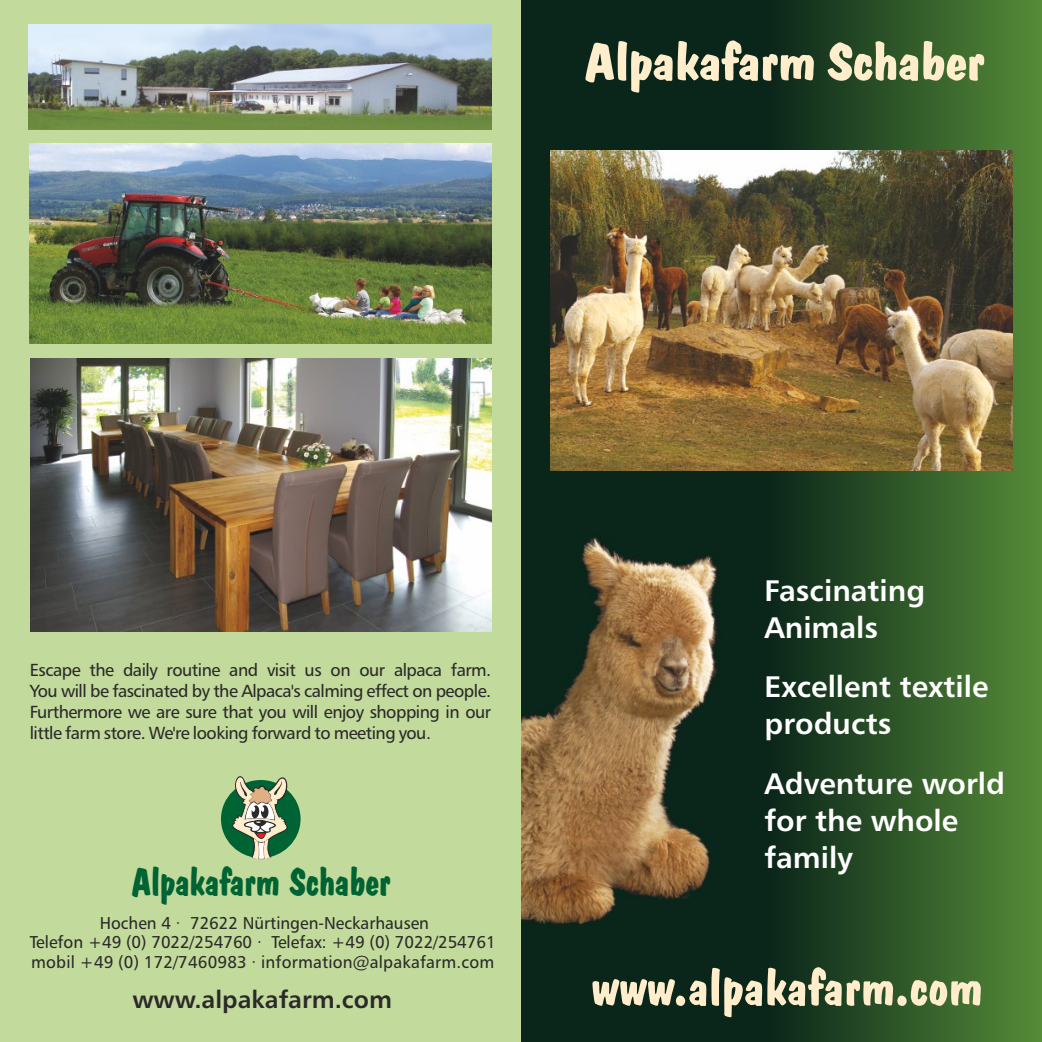
<style>
.page{position:relative;width:1042px;height:1042px;background:#fff}
.page>*{position:absolute;margin:0;border:0;box-sizing:border-box;transform-origin:0 0}
.t1{font:52.32px "Dom Bold BT";letter-spacing:-.015em;color:#ffedcc;scale:1.15 1}
.t2{font:50.23px "Dom Bold BT";color:#ffedcc;scale:1.07 1}
.t3{font:38.85px "Dom Bold BT";letter-spacing:-.01em;color:#006333}
.t4{font:29.75px/37.1px "Humanist 777 BT Bold B";color:#fff}
.t5{font:24.5px "Humanist 777 BT Bold B";color:#2b2929}
.t6{font:17.5px/21.2px "Humanist 777 BT Roman B";letter-spacing:-.03em;color:#2b2929;text-align:justify}
.t7{font:17.15px/19.8px "Humanist 777 BT Roman B";color:#2b2929;text-align:center}
</style>
<div class="page">
<div style="left:0;top:0;width:521px;height:1042px;background:#c2db9c"></div>
<img style="left:30px;top:144px;width:461px;height:200px">
<div style="left:221px;top:780px;width:79px;height:78px;background:#006333;border-radius:50%"></div>
<svg style="left:231px;top:774px;width:58px;height:85px"></svg>
<img style="left:29px;top:25px;width:462px;height:105px">
<img style="left:31px;top:359px;width:460px;height:272px">
<div style="left:521px;top:0;width:273px;height:1042px;background:#0a261a"></div>
<img style="left:521px;top:537px;width:196px;height:388px">
<div style="left:766px;top:0;width:276px;height:1042px;background:linear-gradient(to right,#0a251b,#558b38)"></div>
<img style="left:551px;top:151px;width:461px;height:320px">
<h1 class="t1" style="left:584px;top:40px;width:349px">Alpakafarm Schaber</h1>
<p class="t6" style="left:30px;top:661px;width:463px">Escape the daily routine and visit us on our alpaca farm.<br>You will be fascinated by the Alpaca's calming effect on people.<br>Furthermore we are sure that you will enjoy shopping in our little farm store. We're looking forward to meeting you.</p>
<h3 class="t3" style="left:132px;top:865px;width:260px">Alpakafarm Schaber</h3>
<p class="t7" style="left:30px;top:914px;width:467px">Hochen 4 · 72622 Nürtingen-Neckarhausen<br>Telefon +49 (0) 7022/254760 · Telefax: +49 (0) 7022/254761 mobil +49 (0) 172/7460983 · information@alpakafarm.com</p>
<h3 class="t5" style="left:132px;top:989px;width:261px">www.alpakafarm.com</h3>
<h3 class="t4" style="left:764px;top:575px;width:162px">Fascinating<br>Animals</h3>
<h3 class="t4" style="left:764px;top:670px;width:225px">Excellent textile products</h3>
<h3 class="t4" style="left:764px;top:767px;width:242px">Adventure world for the whole family</h3>
<h2 class="t2" style="left:591px;top:966px;width:367px">www.alpakafarm.com</h2>
</div>
